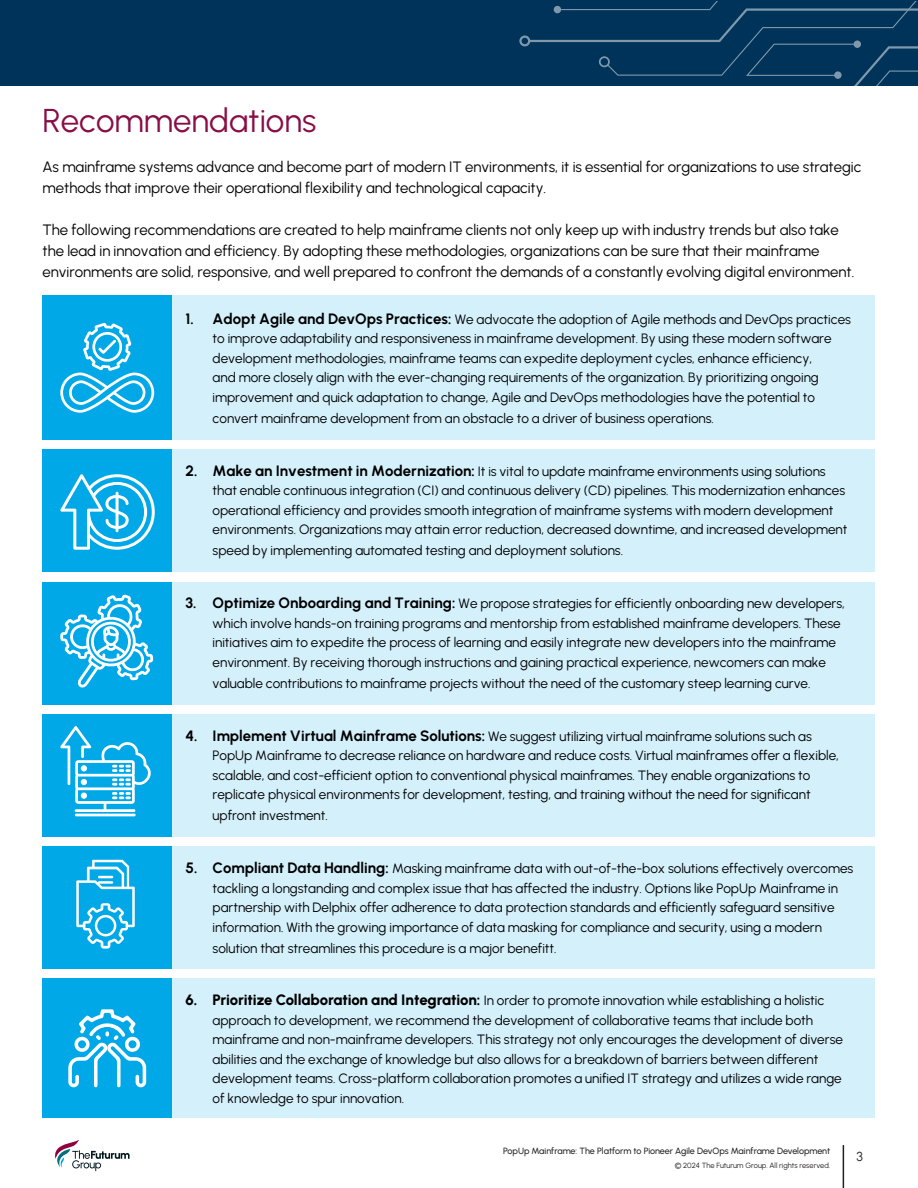
<style>
.page{position:relative;width:918px;height:1188px;background:#fff}
.page>*{position:absolute;margin:0;border:0;box-sizing:border-box;transform-origin:0 0}
.WH_Introduction_Header{font:33px "Urbanist";color:#880e46}
.footnote{font:15px/21px "Urbanist";color:#000001}
.t1{font:13.5px/19.5px "Urbanist";color:#000001}
.t2{font:13.05px "Urbanist";color:#231f20}
.t3{font:500 9px "Urbanist";letter-spacing:-.005em;color:#231f20}
.t4{font:7.5px "Urbanist";color:#231f20}
.s1{font-size:15px}
.s2{font-weight:800;font-size:15px}
</style>
<div class="page">
<div style="left:0;top:0;width:918px;height:85px;background:#003359"></div>
<svg style="left:519px;top:2px;width:399px;height:84px"></svg>
<svg style="left:55px;top:1140px;width:75px;height:31px"></svg>
<hr style="left:843px;top:1145px;width:1px;height:43px;background:#231f20">
<div style="left:43px;top:296px;width:832px;height:144px;background:#d4f0fb"></div>
<div style="left:43px;top:449px;width:832px;height:123px;background:#d4f0fb"></div>
<div style="left:43px;top:582px;width:832px;height:123px;background:#d4f0fb"></div>
<div style="left:43px;top:714px;width:832px;height:123px;background:#d4f0fb"></div>
<div style="left:43px;top:846px;width:832px;height:123px;background:#d4f0fb"></div>
<div style="left:43px;top:978px;width:832px;height:140px;background:#d4f0fb"></div>
<div style="left:43px;top:296px;width:129px;height:144px;background:#00a8e8"></div>
<div style="left:43px;top:449px;width:129px;height:123px;background:#00a8e8"></div>
<div style="left:43px;top:582px;width:129px;height:123px;background:#00a8e8"></div>
<div style="left:43px;top:714px;width:129px;height:123px;background:#00a8e8"></div>
<div style="left:43px;top:846px;width:129px;height:123px;background:#00a8e8"></div>
<div style="left:43px;top:978px;width:129px;height:140px;background:#00a8e8"></div>
<svg style="left:60px;top:323px;width:94px;height:90px"></svg>
<svg style="left:60px;top:474px;width:95px;height:76px"></svg>
<svg style="left:60px;top:595px;width:93px;height:93px"></svg>
<hr style="left:75px;top:814px;width:61px;height:2px;background:#fff">
<svg style="left:60px;top:726px;width:91px;height:86px"></svg>
<svg style="left:76px;top:860px;width:59px;height:89px"></svg>
<svg style="left:68px;top:1009px;width:78px;height:78px"></svg>
<p class="WH_Introduction_Header" style="left:43px;top:99px;width:275px">Recommendations</p>
<p class="footnote" style="left:43px;top:156px;width:820px">As mainframe systems advance and become part of modern IT environments, it is essential for organizations to use strategic methods that improve their operational flexibility and technological capacity.</p>
<p class="footnote" style="left:43px;top:219px;width:813px">The following recommendations are created to help mainframe clients not only keep up with industry trends but also take the lead in innovation and efficiency. By adopting these methodologies, organizations can be sure that their mainframe environments are solid, responsive, and well prepared to confront the demands of a constantly evolving digital environment.</p>
<p class="t1" style="left:213px;top:309px;width:640px;text-indent:-27px"><span class="s1">1. Adopt Agile and DevOps Practices:</span> We advocate the adoption of Agile methods and DevOps practices to improve adaptability and responsiveness in mainframe development. By using these modern software development methodologies, mainframe teams can expedite deployment cycles, enhance efficiency,<br>and more closely align with the ever-changing requirements of the organization. By prioritizing ongoing improvement and quick adaptation to change, Agile and DevOps methodologies have the potential to</p>
<p class="t1" style="left:213px;top:408px;width:503px">convert mainframe development from an obstacle to a driver of business operations.</p>
<p class="t1" style="left:213px;top:461px;width:636px;text-indent:-27px"><span class="s1">2. Make an Investment in Modernization:</span> It is vital to update mainframe environments using solutions that enable continuous integration (CI) and continuous delivery (CD) pipelines. This modernization enhances operational efficiency and provides smooth integration of mainframe systems with modern development environments. Organizations may attain error reduction, decreased downtime, and increased development</p>
<p class="t1" style="left:213px;top:541px;width:412px">speed by implementing automated testing and deployment solutions.</p>
<p class="t1" style="left:213px;top:593px;width:634px;text-indent:-27px"><span class="s1">3. Optimize Onboarding and Training:</span> We propose strategies for efficiently onboarding new developers, which involve hands-on training programs and mentorship from established mainframe developers. These initiatives aim to expedite the process of learning and easily integrate new developers into the mainframe environment. By receiving thorough instructions and gaining practical experience, newcomers can make</p>
<p class="t1" style="left:213px;top:673px;width:600px">valuable contributions to mainframe projects without the need of the customary steep learning curve.</p>
<p class="t1" style="left:213px;top:726px;width:628px;text-indent:-27px"><span class="s1">4. Implement Virtual Mainframe Solutions:</span> We suggest utilizing virtual mainframe solutions such as PopUp Mainframe to decrease reliance on hardware and reduce costs. Virtual mainframes offer a flexible, scalable, and cost-efficient option to conventional physical mainframes. They enable organizations to replicate physical environments for development, testing, and training without the need for significant</p>
<p class="t1" style="left:213px;top:805px;width:117px">upfront investment.</p>
<p class="t1" style="left:213px;top:858px;width:642px;text-indent:-27px"><span class="s1">5. Compliant Data Handling:</span> Masking mainframe data with out-of-the-box solutions effectively overcomes tackling a longstanding and complex issue that has affected the industry. Options like PopUp Mainframe in partnership with Delphix offer adherence to data protection standards and efficiently safeguard sensitive information. With the growing importance of data masking for compliance and security, using a modern</p>
<p class="t1" style="left:213px;top:938px;width:346px">solution that streamlines this procedure is a major benefitt.</p>
<p class="t1" style="left:213px;top:991px;width:632px;text-indent:-27px"><span class="s2">6. Prioritize Collaboration and Integration:</span> In order to promote innovation while establishing a holistic approach to development, we recommend the development of collaborative teams that include both mainframe and non-mainframe developers. This strategy not only encourages the development of diverse abilities and the exchange of knowledge but also allows for a breakdown of barriers between different development teams. Cross-platform collaboration promotes a unified IT strategy and utilizes a wide range of knowledge to spur innovation.</p>
<p class="t3" style="left:503px;top:1144px;width:329px">PopUp Mainframe: The Platform to Pioneer Agile DevOps Mainframe Development</p>
<p class="t4" style="left:675px;top:1160px;width:157px">© 2024 The Futurum Group. All rights reserved.</p>
<p class="t2" style="left:856px;top:1148px;width:8px">3</p>
</div>
